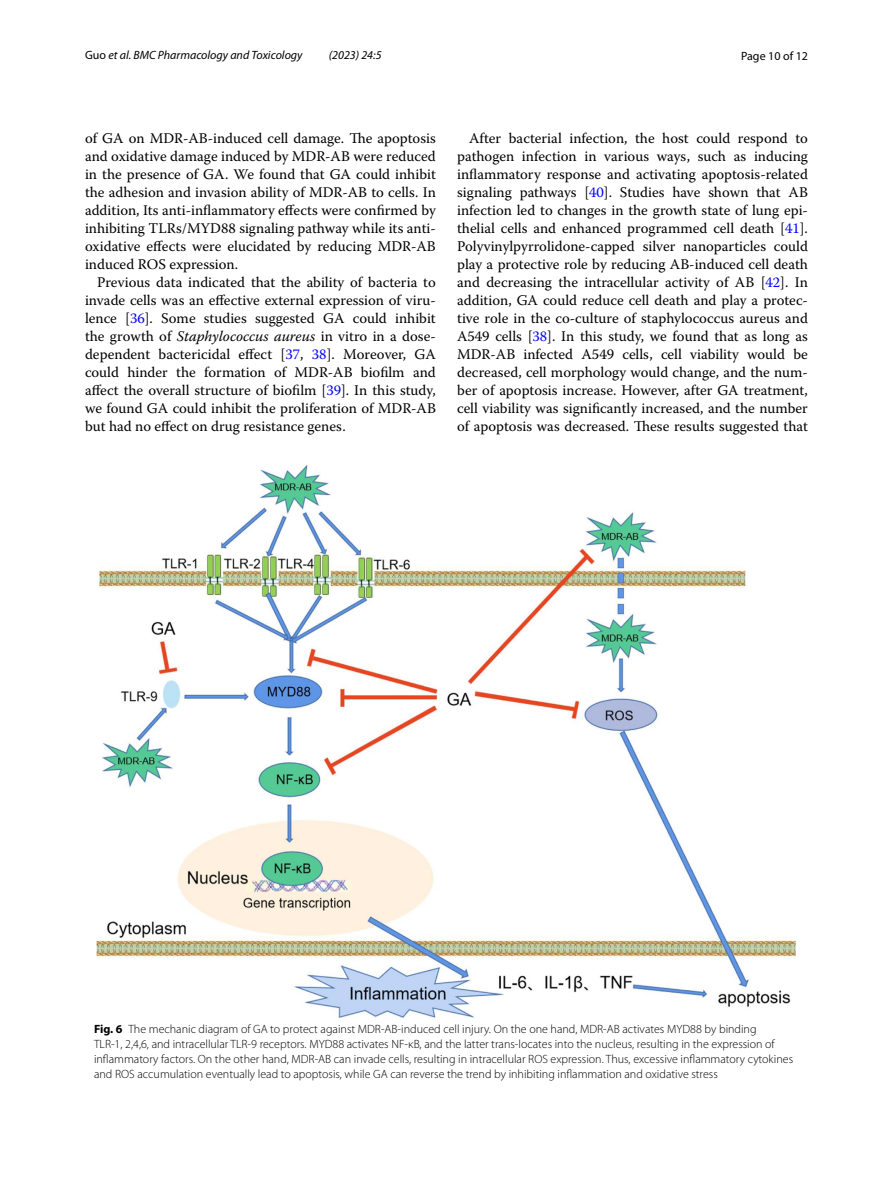
<style>
.page{position:relative;width:893px;height:1187px;background:#fff}
.page>*{position:absolute;margin:0;border:0;box-sizing:border-box;transform-origin:0 0}
.t1{font:14.7px/18px "Warnock Pro";color:#000;text-align:justify}
.t2{font:300 12px/15px "Myriad Pro";color:#000}
.t3{font:italic 12px "Myriad Pro";color:#000}
.t4{font:12px "Myriad Pro";color:#000}
.s1{font-style:normal}
.s2{color:#00f}
.s3{font-style:italic}
.s4{font-weight:700}
</style>
<div class="page">
<img style="left:96px;top:464px;width:701px;height:554px">
<p class="t3" style="left:85px;top:48px;width:219px"><span class="s1">Guo</span> et al. BMC Pharmacology and Toxicology</p>
<p class="t3" style="left:329px;top:48px;width:54px">(2023) 24:5</p>
<p class="t4" style="left:741px;top:48px;width:68px">Page 10 of 12</p>
<p class="t1" style="left:85px;top:128px;width:352px">of GA on MDR-AB-induced cell damage. The apoptosis and oxidative damage induced by MDR-AB were reduced in the presence of GA. We found that GA could inhibit the adhesion and invasion ability of MDR-AB to cells. In addition, Its anti-inflammatory effects were confirmed by inhibiting TLRs/MYD88 signaling pathway while its anti&shy;oxidative effects were elucidated by reducing MDR-AB induced ROS expression.</p>
<p class="t1" style="left:85px;top:272px;width:352px;text-indent:12px">Previous data indicated that the ability of bacteria to invade cells was an effective external expression of viru&shy;lence [<span class="s2">36</span>]. Some studies suggested GA could inhibit the growth of <span class="s3">Staphylococcus aureus</span> in vitro in a dose&shy;dependent bactericidal effect [<span class="s2">37</span>, <span class="s2">38</span>]. Moreover, GA could hinder the formation of MDR-AB biofilm and affect the overall structure of biofilm [<span class="s2">39</span>]. In this study, we found GA could inhibit the proliferation of MDR-AB but had no effect on drug resistance genes.</p>
<p class="t1" style="left:457px;top:128px;width:352px;text-indent:12px">After bacterial infection, the host could respond to pathogen infection in various ways, such as inducing inflammatory response and activating apoptosis-related signaling pathways [<span class="s2">40</span>]. Studies have shown that AB infection led to changes in the growth state of lung epi&shy;thelial cells and enhanced programmed cell death [<span class="s2">41</span>].<br>Polyvinylpyrrolidone-capped silver nanoparticles could play a protective role by reducing AB-induced cell death and decreasing the intracellular activity of AB [<span class="s2">42</span>]. In addition, GA could reduce cell death and play a protec&shy;tive role in the co-culture of staphylococcus aureus and A549 cells [<span class="s2">38</span>]. In this study, we found that as long as MDR-AB infected A549 cells, cell viability would be decreased, cell morphology would change, and the num&shy;ber of apoptosis increase. However, after GA treatment, cell viability was significantly increased, and the number of apoptosis was decreased. These results suggested that</p>
<p class="t2" style="left:94px;top:1022px;width:701px"><span class="s4">Fig. 6</span> The mechanic diagram of GA to protect against MDR-AB-induced cell injury. On the one hand, MDR-AB activates MYD88 by binding<br>TLR-1, 2,4,6, and intracellular TLR-9 receptors. MYD88 activates NF-κB, and the latter trans-locates into the nucleus, resulting in the expression of inflammatory factors. On the other hand, MDR-AB can invade cells, resulting in intracellular ROS expression. Thus, excessive inflammatory cytokines and ROS accumulation eventually lead to apoptosis, while GA can reverse the trend by inhibiting inflammation and oxidative stress</p>
</div>
